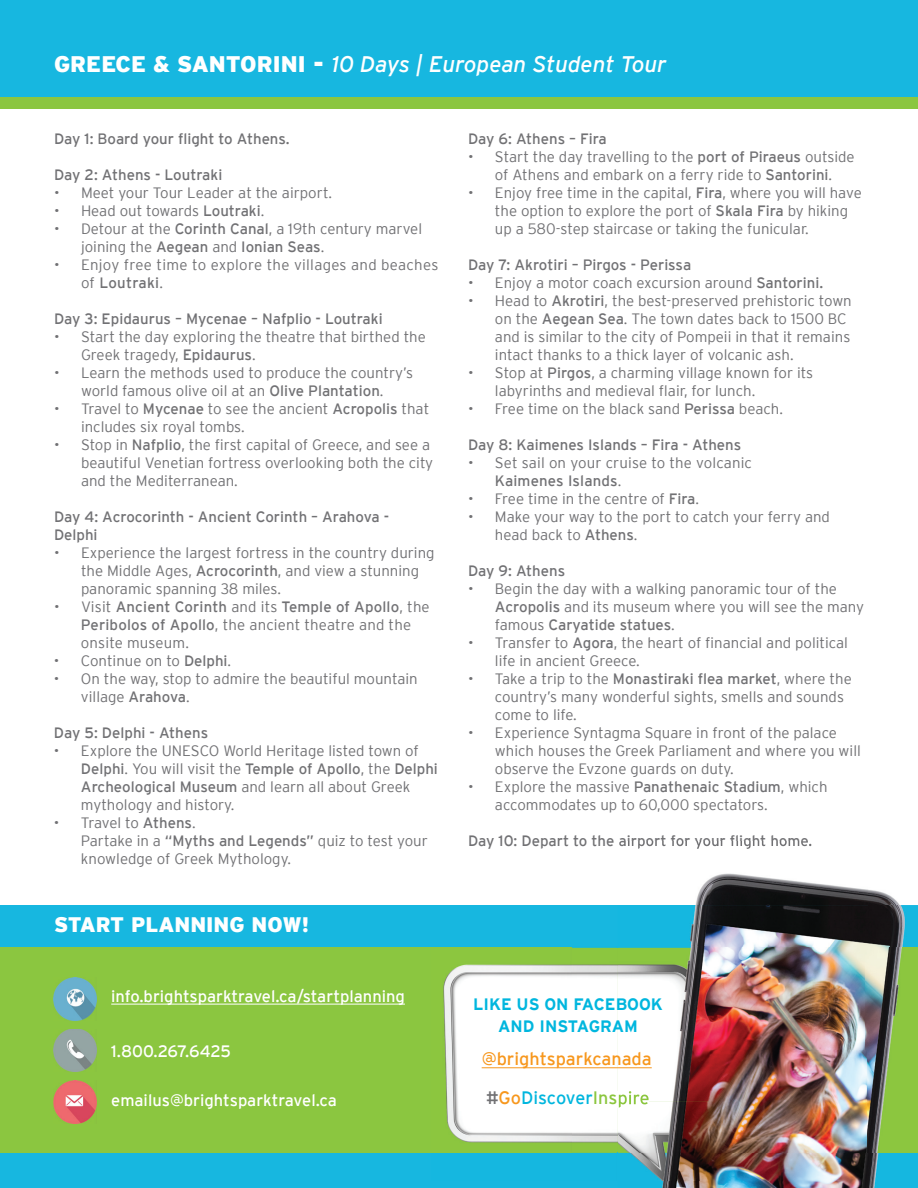
<style>
.page{position:relative;width:918px;height:1188px;background:#fff}
.page>*{position:absolute;margin:0;border:0;box-sizing:border-box;transform-origin:0 0}
.t1{font:italic 22.5px "Interstate";color:#fff}
.t2{font:900 21px "Interstate";color:#fff}
.t3{font:18px "Interstate";color:#00b6de}
.t4{font:18px "Interstate";color:#f7971d}
.t5{font:16.5px "Interstate";color:#fff}
.t6{font:700 16.5px/21.6px "Interstate";color:#00b6de;text-align:center}
.t7{font:300 15px/18px "Interstate";color:#717174}
.t8{font:15px/18px "Interstate";color:#717174}
.t9{font:300 15px/18px "Interstate";letter-spacing:.02em;color:#717174}
.s1{font-weight:900;font-style:normal}
.s2{font-weight:400}
.s3{color:#717174}
.s4{color:#f7971d}
.s5{color:#8bc63e}
</style>
<div class="page">
<div style="left:0;top:0;width:918px;height:108px;background:#17b7e0"></div>
<div style="left:0;top:905px;width:918px;height:283px;background:#17b7e0"></div>
<div style="left:0;top:948px;width:918px;height:205px;background:#8bc640"></div>
<img style="left:432px;top:947px;width:185px;height:1px">
<img style="left:443px;top:964px;width:175px;height:189px">
<img style="left:595px;top:1091px;width:23px;height:17px">
<img style="left:54px;top:1029px;width:42px;height:43px">
<img style="left:54px;top:1081px;width:43px;height:42px">
<img style="left:54px;top:978px;width:42px;height:42px">
<img style="left:618px;top:844px;width:300px;height:344px">
<img style="left:618px;top:841px;width:193px;height:8px">
<img style="left:618px;top:1091px;width:31px;height:17px">
<div style="left:0;top:98px;width:917px;height:11px;background:#8bc640"></div>
<hr style="left:111px;top:1004px;width:294px;height:1px;background:#fff">
<hr style="left:482px;top:1068px;width:170px;height:1px;background:#f7971d">
<h1 class="t1" style="left:54px;top:51px;width:614px"><span class="s1">GREECE &amp; SANTORINI -</span> 10 Days | European Student Tour</h1>
<p class="t8" style="left:54px;top:130px;width:237px">Day 1: Board your flight to Athens.</p>
<p class="t8" style="left:54px;top:166px;width:170px">Day 2: Athens - Loutraki</p>
<p class="t7" style="left:54px;top:184px;width:280px">• Meet your Tour Leader at the airport.</p>
<p class="t7" style="left:54px;top:202px;width:212px">• Head out towards <span class="s2">Loutraki</span>.</p>
<p class="t7" style="left:81px;top:220px;width:343px;text-indent:-27px">• Detour at the <span class="s2">Corinth Canal</span>, a 19th century marvel joining the <span class="s2">Aegean</span> and <span class="s2">Ionian Seas</span>.</p>
<p class="t9" style="left:81px;top:256px;width:359px;text-indent:-27px">• Enjoy free time to explore the villages and beaches of <span class="s2">Loutraki</span>.</p>
<p class="t8" style="left:54px;top:310px;width:330px">Day 3: Epidaurus – Mycenae – Nafplio - Loutraki</p>
<p class="t7" style="left:81px;top:328px;width:346px;text-indent:-27px">• Start the day exploring the theatre that birthed the<br>Greek tragedy, <span class="s2">Epidaurus</span>.</p>
<p class="t7" style="left:54px;top:364px;width:361px;text-align:center">• Learn the methods used to produce the country’s world famous olive oil at an <span class="s2">Olive Plantation</span>.</p>
<p class="t7" style="left:81px;top:400px;width:350px;text-indent:-27px">• Travel to <span class="s2">Mycenae</span> to see the ancient <span class="s2">Acropolis</span> that includes six royal tombs.</p>
<p class="t7" style="left:81px;top:436px;width:354px;text-indent:-27px">• Stop in <span class="s2">Nafplio</span>, the first capital of Greece, and see a beautiful Venetian fortress overlooking both the city and the Mediterranean.</p>
<p class="t8" style="left:54px;top:508px;width:337px">Day 4: Acrocorinth - Ancient Corinth – Arahova -<br>Delphi</p>
<p class="t7" style="left:81px;top:544px;width:355px;text-indent:-27px">• Experience the largest fortress in the country during the Middle Ages, <span class="s2">Acrocorinth</span>, and view a stunning panoramic spanning 38 miles.</p>
<p class="t7" style="left:81px;top:598px;width:350px;text-indent:-27px">• Visit <span class="s2">Ancient Corinth</span> and its <span class="s2">Temple of Apollo</span>, the<br><span class="s2">Peribolos of Apollo</span>, the ancient theatre and the onsite museum.</p>
<p class="t7" style="left:54px;top:652px;width:179px">• Continue on to <span class="s2">Delphi</span>.</p>
<p class="t7" style="left:81px;top:670px;width:338px;text-indent:-27px">• On the way, stop to admire the beautiful mountain village <span class="s2">Arahova</span>.</p>
<p class="t8" style="left:54px;top:724px;width:156px">Day 5: Delphi - Athens</p>
<p class="t7" style="left:81px;top:742px;width:358px;text-indent:-27px">• Explore the UNESCO World Heritage listed town of <span class="s2">Delphi</span>. You will visit the <span class="s2">Temple of Apollo</span>, the <span class="s2">Delphi Archeological Museum</span> and learn all about Greek mythology and history.</p>
<p class="t7" style="left:81px;top:814px;width:348px;text-indent:-27px">• Travel to <span class="s2">Athens</span>.<br>Partake in a <span class="s2">“Myths and Legends”</span> quiz to test your knowledge of Greek Mythology.</p>
<h2 class="t2" style="left:54px;top:913px;width:257px">START PLANNING NOW!</h2>
<p class="t5" style="left:111px;top:987px;width:295px">info.brightsparktravel.ca/startplanning</p>
<p class="t5" style="left:111px;top:1042px;width:121px">1.800.267.6425</p>
<p class="t8" style="left:468px;top:130px;width:140px">Day 6: Athens – Fira</p>
<p class="t7" style="left:468px;top:148px;width:388px;text-align:center">• Start the day travelling to the <span class="s2">port of Piraeus</span> outside of Athens and embark on a ferry ride to <span class="s2">Santorini</span>.</p>
<p class="t7" style="left:495px;top:184px;width:368px;text-indent:-27px">• Enjoy free time in the capital, <span class="s2">Fira</span>, where you will have the option to explore the port of <span class="s2">Skala Fira</span> by hiking up a 580-step staircase or taking the funicular.</p>
<p class="t8" style="left:468px;top:256px;width:225px">Day 7: Akrotiri – Pirgos - Perissa</p>
<p class="t7" style="left:468px;top:274px;width:357px">• Enjoy a motor coach excursion around <span class="s2">Santorini.</span></p>
<p class="t7" style="left:495px;top:292px;width:358px;text-indent:-27px">• Head to <span class="s2">Akrotiri</span>, the best-preserved prehistoric town on the <span class="s2">Aegean Sea</span>. The town dates back to 1500 BC and is similar to the city of Pompeii in that it remains intact thanks to a thick layer of volcanic ash.</p>
<p class="t7" style="left:495px;top:364px;width:320px;text-indent:-27px">• Stop at <span class="s2">Pirgos</span>, a charming village known for its labyrinths and medieval flair, for lunch.</p>
<p class="t7" style="left:468px;top:400px;width:316px">• Free time on the black sand <span class="s2">Perissa</span> beach.</p>
<p class="t8" style="left:468px;top:436px;width:275px">Day 8: Kaimenes Islands – Fira - Athens</p>
<p class="t7" style="left:495px;top:454px;width:259px;text-indent:-27px">• Set sail on your cruise to the volcanic<br><span class="s2">Kaimenes Islands</span>.</p>
<p class="t7" style="left:468px;top:490px;width:233px">• Free time in the centre of <span class="s2">Fira</span>.</p>
<p class="t7" style="left:495px;top:508px;width:336px;text-indent:-27px">• Make your way to the port to catch your ferry and head back to <span class="s2">Athens</span>.</p>
<p class="t8" style="left:468px;top:562px;width:99px">Day 9: Athens</p>
<p class="t7" style="left:495px;top:580px;width:371px;text-indent:-27px">• Begin the day with a walking panoramic tour of the<br><span class="s2">Acropolis</span> and its museum where you will see the many famous <span class="s2">Caryatide statues</span>.</p>
<p class="t7" style="left:495px;top:634px;width:354px;text-indent:-27px">• Transfer to <span class="s2">Agora</span>, the heart of financial and political life in ancient Greece.</p>
<p class="t7" style="left:495px;top:670px;width:358px;text-indent:-27px">• Take a trip to the <span class="s2">Monastiraki flea market</span>, where the country’s many wonderful sights, smells and sounds come to life.</p>
<p class="t7" style="left:495px;top:724px;width:367px;text-indent:-27px">• Experience Syntagma Square in front of the palace which houses the Greek Parliament and where you will observe the Evzone guards on duty.</p>
<p class="t7" style="left:495px;top:778px;width:334px;text-indent:-27px">• Explore the massive <span class="s2">Panathenaic Stadium</span>, which accommodates up to 60,000 spectators.</p>
<p class="t8" style="left:468px;top:832px;width:346px">Day 10: Depart to the airport for your flight home.</p>
<p class="t6" style="left:473px;top:994px;width:191px">LIKE US ON FACEBOOK<br>AND INSTAGRAM</p>
<p class="t4" style="left:482px;top:1049px;width:172px">@brightsparkcanada</p>
<p class="t5" style="left:111px;top:1091px;width:227px">emailus@brightsparktravel.ca</p>
<p class="t3" style="left:486px;top:1088px;width:165px"><span class="s3">#</span><span class="s4">Go</span>Discover<span class="s5">Inspire</span></p>
</div>
